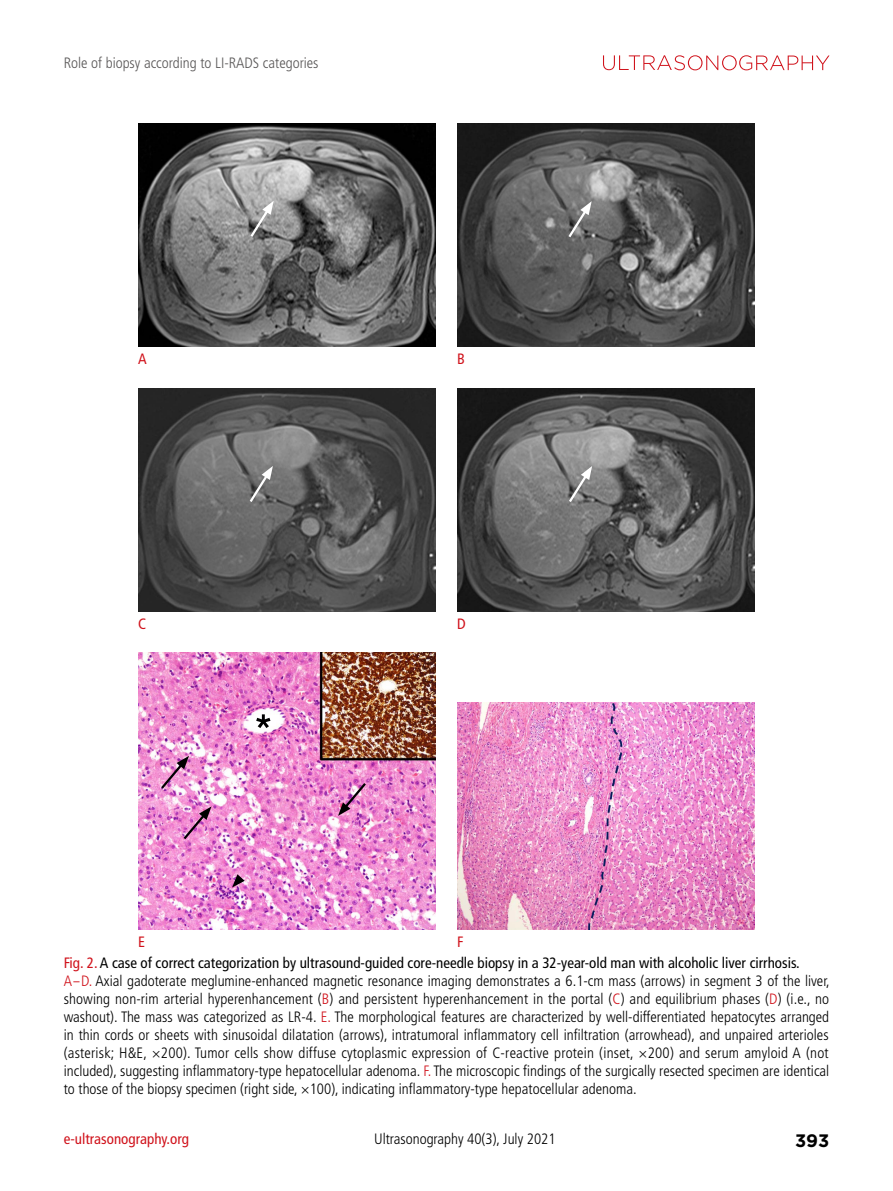
<style>
.page{position:relative;width:893px;height:1191px;background:#fff}
.page>*{position:absolute;margin:0;border:0;box-sizing:border-box;transform-origin:0 0}
.t1{font:700 18px "Gotham";color:#000}
.t2{font:300 condensed 15px/18px "Frutiger LT Std";color:#000}
.t3{font:300 condensed 15px "Frutiger LT Std";color:#595757}
.t4{font:condensed 15px "Frutiger LT Std";color:#d0121b}
.s1{font-weight:400;color:#d0121b}
.s2{font-weight:400}
.s3{color:#d0121b}
</style>
<div class="page">
<svg style="left:603px;top:55px;width:226px;height:15px"></svg>
<img style="left:138px;top:123px;width:298px;height:224px">
<img style="left:457px;top:123px;width:298px;height:224px">
<svg style="left:248px;top:201px;width:26px;height:38px"></svg>
<svg style="left:566px;top:201px;width:26px;height:39px"></svg>
<img style="left:138px;top:388px;width:298px;height:223px">
<img style="left:138px;top:652px;width:298px;height:277px">
<img style="left:457px;top:388px;width:298px;height:223px">
<img style="left:457px;top:702px;width:298px;height:227px">
<svg style="left:248px;top:466px;width:25px;height:38px"></svg>
<svg style="left:159px;top:756px;width:30px;height:35px"></svg>
<svg style="left:181px;top:806px;width:30px;height:35px"></svg>
<svg style="left:338px;top:780px;width:30px;height:36px"></svg>
<svg style="left:567px;top:466px;width:25px;height:38px"></svg>
<svg style="left:232px;top:874px;width:13px;height:13px"></svg>
<svg style="left:256px;top:714px;width:14px;height:14px"></svg>
<p class="t3" style="left:64px;top:54px;width:256px">Role of biopsy according to LI-RADS categories</p>
<p class="t4" style="left:138px;top:350px;width:10px">A</p>
<p class="t4" style="left:457px;top:350px;width:9px">B</p>
<p class="t4" style="left:138px;top:615px;width:10px">C</p>
<p class="t4" style="left:138px;top:932px;width:8px">E</p>
<p class="t4" style="left:457px;top:615px;width:10px">D</p>
<p class="t4" style="left:457px;top:932px;width:8px">F</p>
<p class="t2" style="left:64px;top:954px;width:767px"><span class="s1">Fig. 2.</span> <span class="s2">A case of correct categorization by ultrasound-guided core-needle biopsy in a 32-year-old man with alcoholic liver cirrhosis.<br></span><span class="s3">A-D.</span> Axial gadoterate meglumine-enhanced magnetic resonance imaging demonstrates a 6.1-cm mass (arrows) in segment 3 of the liver, showing non-rim arterial hyperenhancement (<span class="s3">B</span>) and persistent hyperenhancement in the portal (<span class="s3">C</span>) and equilibrium phases (<span class="s3">D</span>) (i.e., no washout). The mass was categorized as LR-4. <span class="s3">E.</span> The morphological features are characterized by well-differentiated hepatocytes arranged in thin cords or sheets with sinusoidal dilatation (arrows), intratumoral inflammatory cell infiltration (arrowhead), and unpaired arterioles (asterisk; H&amp;E, ×200). Tumor cells show diffuse cytoplasmic expression of C-reactive protein (inset, ×200) and serum amyloid A (not included), suggesting inflammatory-type hepatocellular adenoma. <span class="s3">F.</span> The microscopic findings of the surgically resected specimen are identical to those of the biopsy specimen (right side, ×100), indicating inflammatory-type hepatocellular adenoma.</p>
<p class="t4" style="left:64px;top:1130px;width:127px">e-ultrasonography.org</p>
<p class="t2" style="left:374px;top:1130px;width:183px">Ultrasonography 40(3), July 2021</p>
<p class="t1" style="left:795px;top:1130px;width:36px">393</p>
</div>
